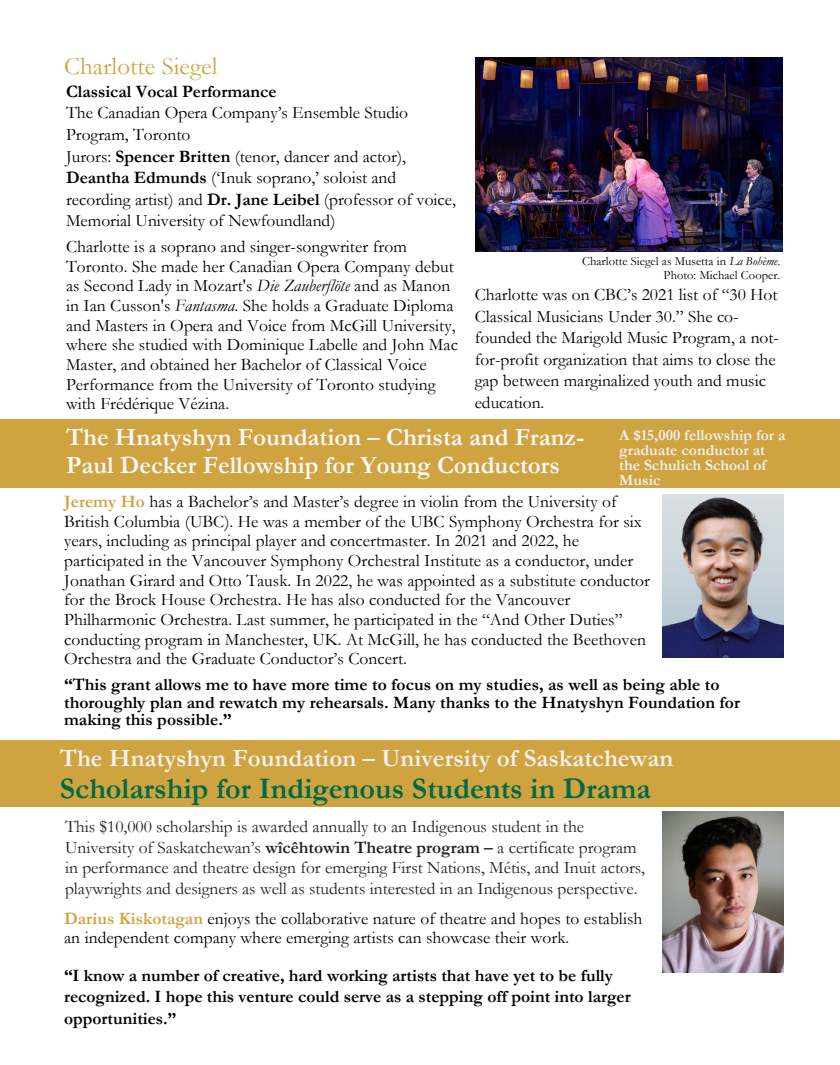
<style>
.page{position:relative;width:840px;height:1065px;background:#fff}
.page>*{position:absolute;margin:0;border:0;box-sizing:border-box;transform-origin:0 0}
.t1{font:700 30px "Garamond";color:#006a48}
.t2{font:700 25px/28.1px "Garamond";color:#f8f8f8}
.t3{font:700 25px "Garamond";color:#f1f1f1}
.t4{font:25px "Garamond";letter-spacing:.005em;color:#cfa340}
.t5{font:17.5px/19.8px "Garamond";letter-spacing:.005em;color:#000}
.t6{font:700 17.5px/17.8px "Garamond";color:#000}
.t7{font:17.5px/20.6px "Garamond";color:#231f20}
.t8{font:700 15.62px/15px "Garamond";color:#f1f1f1}
.t9{font:12.5px/14px "Garamond";letter-spacing:.005em;color:#000;text-align:right}
.s1{font-weight:700}
.s2{font-style:italic}
.s3{font-weight:700;color:#cfa340}
</style>
<div class="page">
<img style="left:475px;top:57px;width:308px;height:194px">
<img style="left:662px;top:494px;width:121px;height:164px">
<div style="left:0;top:419px;width:840px;height:69px;background:#cfa340"></div>
<div style="left:0;top:740px;width:840px;height:67px;background:#cfa340"></div>
<img style="left:662px;top:811px;width:121px;height:162px">
<h2 class="t4" style="left:64px;top:53px;width:155px">Charlotte Siegel</h2>
<p class="t6" style="left:66px;top:83px;width:212px">Classical Vocal Performance</p>
<p class="t5" style="left:66px;top:102px;width:392px;line-height:21.5px">The Canadian Opera Company’s Ensemble Studio Program, Toronto<br>Jurors: <span class="s1">Spencer Britten</span> (tenor, dancer and actor), <span class="s1">Deantha Edmunds</span> (‘Inuk soprano,’ soloist and recording artist) and <span class="s1">Dr. Jane Leibel</span> (professor of voice, Memorial University of Newfoundland)</p>
<p class="t5" style="left:66px;top:237px;width:394px">Charlotte is a soprano and singer-songwriter from Toronto. She made her Canadian Opera Company debut as Second Lady in Mozart's <span class="s2">Die Zauberflöte</span> and as Manon in Ian Cusson's <span class="s2">Fantasma</span>. She holds a Graduate Diploma and Masters in Opera and Voice from McGill University, where she studied with Dominique Labelle and John Mac Master, and obtained her Bachelor of Classical Voice Performance from the University of Toronto studying with Frédérique Vézina.</p>
<p class="t9" style="left:582px;top:255px;width:200px">Charlotte Siegel as Musetta in <span class="s2">La Bohème</span>.<br>Photo: Michael Cooper.</p>
<p class="t5" style="left:475px;top:284px;width:306px;line-height:21.5px">Charlotte was on CBC’s 2021 list of “30 Hot Classical Musicians Under 30.” She co&shy;founded the Marigold Music Program, a not&shy;for-profit organization that aims to close the gap between marginalized youth and music education.</p>
<h2 class="t2" style="left:66px;top:423px;width:520px">The Hnatyshyn Foundation – Christa and Franz-<br>Paul Decker Fellowship for Young Conductors</h2>
<p class="t8" style="left:619px;top:427px;width:168px">A $15,000 fellowship for a graduate conductor at the Schulich School of<br>Music</p>
<p class="t5" style="left:64px;top:492px;width:587px"><span class="s3">Jeremy Ho</span> has a Bachelor’s and Master’s degree in violin from the University of British Columbia (UBC). He was a member of the UBC Symphony Orchestra for six years, including as principal player and concertmaster. In 2021 and 2022, he participated in the Vancouver Symphony Orchestral Institute as a conductor, under Jonathan Girard and Otto Tausk. In 2022, he was appointed as a substitute conductor for the Brock House Orchestra. He has also conducted for the Vancouver Philharmonic Orchestra. Last summer, he participated in the “And Other Duties” conducting program in Manchester, UK. At McGill, he has conducted the Beethoven Orchestra and the Graduate Conductor’s Concert.</p>
<p class="t6" style="left:64px;top:676px;width:677px">“This grant allows me to have more time to focus on my studies, as well as being able to thoroughly plan and rewatch my rehearsals. Many thanks to the Hnatyshyn Foundation for making this possible.”</p>
<h2 class="t3" style="left:60px;top:745px;width:615px">The Hnatyshyn Foundation – University of Saskatchewan</h2>
<h1 class="t1" style="left:60px;top:772px;width:593px">Scholarship for Indigenous Students in Drama</h1>
<p class="t7" style="left:65px;top:817px;width:581px">This $10,000 scholarship is awarded annually to an Indigenous student in the University of Saskatchewan’s <span class="s1">wîcêhtowin Theatre program –</span> a certificate program in performance and theatre design for emerging First Nations, Métis, and Inuit actors, playwrights and designers as well as students interested in an Indigenous perspective.</p>
<p class="t5" style="left:64px;top:908px;width:580px"><span class="s3">Darius Kiskotagan</span> enjoys the collaborative nature of theatre and hopes to establish an independent company where emerging artists can showcase their work.</p>
<p class="t6" style="left:64px;top:965px;width:568px;line-height:21.5px">“I know a number of creative, hard working artists that have yet to be fully recognized. I hope this venture could serve as a stepping off point into larger opportunities.”</p>
</div>
